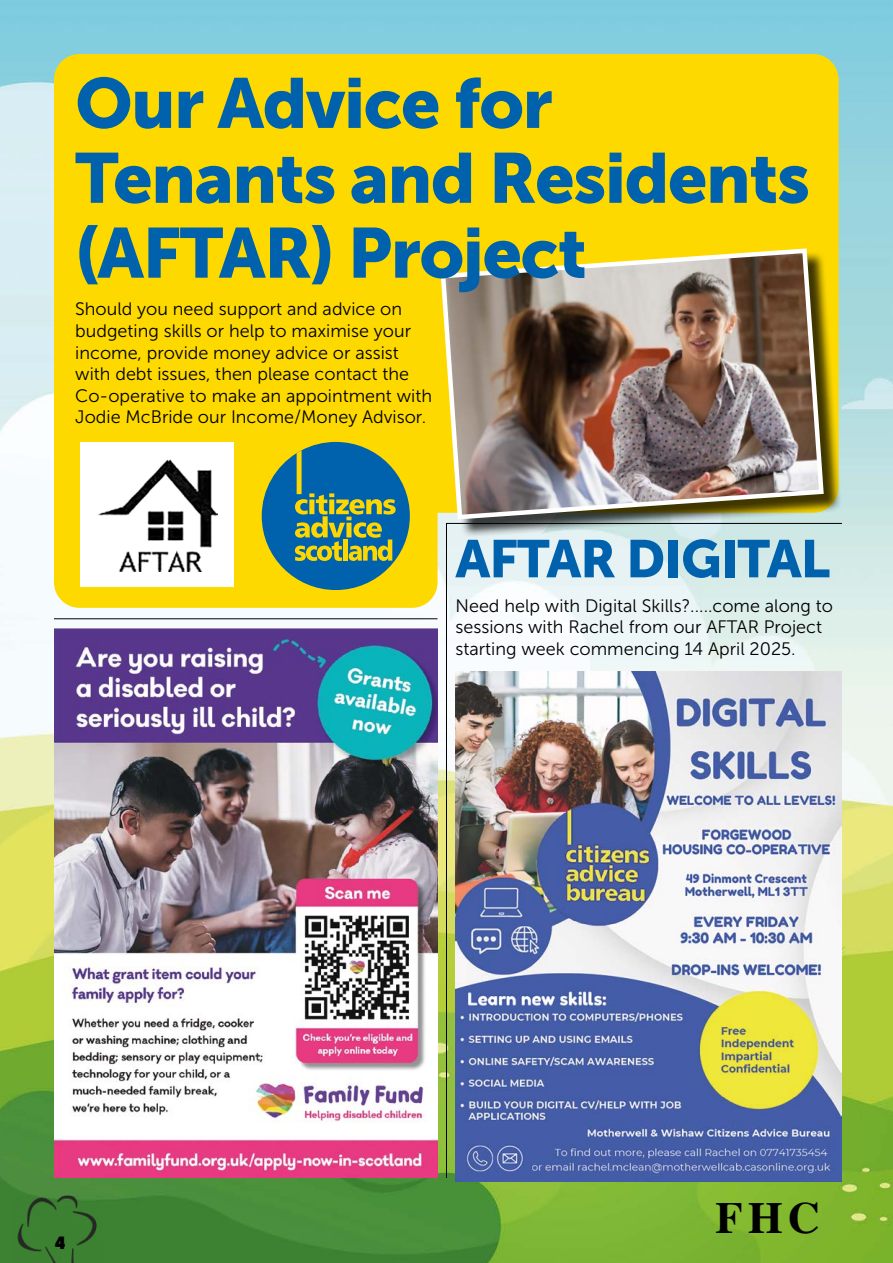
<style>
.page{position:relative;width:893px;height:1263px;background:#fff}
.page>*{position:absolute;margin:0;border:0;box-sizing:border-box;transform-origin:0 0}
.t1{font:70.2px/74.8px "Museo Sans 900";letter-spacing:-.02em;color:#0061ad}
.t2{font:52.5px "Museo Sans 900";letter-spacing:-.02em;color:#0061ad}
.t3{font:700 44.55px "Times";color:#000}
.t4{font:18px/21.6px "Museo Sans 300";color:#000}
.t5{font:800 18px "Fat Frank";color:#000}
</style>
<div class="page">
<img style="left:0;top:0;width:893px;height:1263px">
<div style="left:54px;top:54px;width:384px;height:554px;background:#fdd900;border-radius:26px"></div>
<div style="left:384px;top:54px;width:455px;height:459px;background:#fdd900;border-radius:26px"></div>
<img style="left:54px;top:629px;width:383px;height:549px">
<div style="left:81px;top:442px;width:153px;height:145px;background:#fff"></div>
<img style="left:98px;top:459px;width:119px;height:112px">
<svg style="left:262px;top:442px;width:148px;height:148px"></svg>
<svg style="left:446px;top:523px;width:397px;height:656px"></svg>
<hr style="left:54px;top:618px;width:383px;height:1px;background:#000">
<div style="left:443px;top:251px;width:399px;height:287px;background:#000;opacity:.75"></div>
<img style="left:438px;top:248px;width:388px;height:274px">
<img style="left:456px;top:671px;width:386px;height:510px">
<h1 class="t1" style="left:75px;top:66px;width:736px">Our Advice for<br>Tenants and Residents (AFTAR) Project</h1>
<p class="t4" style="left:75px;top:299px;width:358px">Should you need support and advice on budgeting skills or help to maximise your income, provide money advice or assist with debt issues, then please contact the Co-operative to make an appointment with Jodie McBride our Income/Money Advisor.</p>
<h2 class="t2" style="left:455px;top:529px;width:376px">AFTAR DIGITAL</h2>
<p class="t4" style="left:455px;top:595px;width:379px">Need help with Digital Skills?.....come along to sessions with Rachel from our AFTAR Project starting week commencing 14 April 2025.</p>
<p class="t5" style="left:55px;top:1233px;width:12px">4</p>
<h3 class="t3" style="left:716px;top:1188px;width:106px">FHC</h3>
</div>
